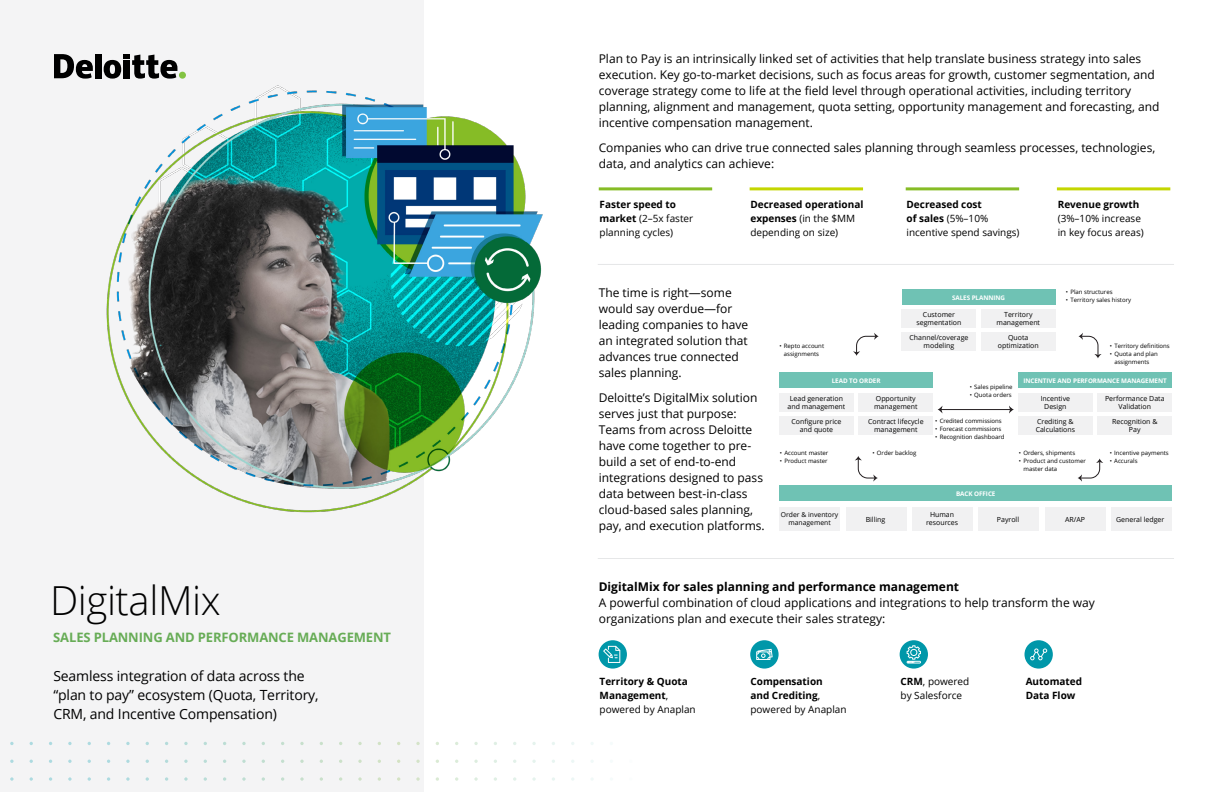
<style>
.page{position:relative;width:1224px;height:792px;background:#fff}
.page>*{position:absolute;margin:0;border:0;box-sizing:border-box;transform-origin:0 0}
.t1{font:300 40px "Open Sans";letter-spacing:-.01em;color:#000}
.t2{font:14px/19px "Open Sans";letter-spacing:-.01em;color:#000}
.t3{font:700 13px "Open Sans";letter-spacing:-.01em;color:#67ac56}
.t4{font:12px/16px "Open Sans";color:#000}
.t5{font:700 12px "Open Sans";color:#000}
.t6{font:700 10px/14px "Open Sans";color:#000}
.t7{font:10px/14px "Open Sans";color:#000}
.t8{font:7px/8px "Open Sans";color:#000;text-align:center}
.t9{font:6.8px/8px "Open Sans";color:#000;text-align:center}
.t10{font:700 6.3px "Open Sans";letter-spacing:-.01em;color:#fff}
.t11{font:6px/8px "Open Sans";color:#000}
.s1{font-weight:700}
.s2{font-weight:400}
</style>
<div class="page">
<div style="left:0;top:0;width:423px;height:792px;background:#f1f1f2"></div>
<img style="left:95px;top:30px;width:448px;height:527px">
<div style="left:179px;top:72px;width:7px;height:7px;background:#82c342;border-radius:50%"></div>
<div style="left:95px;top:54px;width:6px;height:24px;background:#000"></div>
<svg style="left:104px;top:54px;width:73px;height:25px"></svg>
<svg style="left:54px;top:54px;width:39px;height:25px"></svg>
<img style="left:204px;top:742px;width:254px;height:21px">
<img style="left:474px;top:742px;width:120px;height:39px">
<img style="left:10px;top:742px;width:178px;height:39px">
<hr style="left:599px;top:187px;width:113px;height:3px;background:#86bc25">
<hr style="left:906px;top:187px;width:113px;height:3px;background:#86bc25">
<hr style="left:598px;top:264px;width:576px;height:1px;background:#e6e7e8">
<hr style="left:598px;top:558px;width:576px;height:1px;background:#e6e7e8">
<hr style="left:750px;top:187px;width:113px;height:3px;background:#c4d600">
<hr style="left:1057px;top:187px;width:113px;height:3px;background:#c4d600">
<svg style="left:853px;top:333px;width:26px;height:23px"></svg>
<svg style="left:1078px;top:459px;width:25px;height:23px"></svg>
<svg style="left:855px;top:456px;width:23px;height:26px"></svg>
<svg style="left:1078px;top:333px;width:24px;height:25px"></svg>
<div style="left:902px;top:290px;width:153px;height:15px;background:#6fc2b4"></div>
<div style="left:779px;top:373px;width:154px;height:15px;background:#6fc2b4"></div>
<div style="left:779px;top:486px;width:393px;height:15px;background:#6fc2b4"></div>
<div style="left:1018px;top:373px;width:154px;height:15px;background:#6fc2b4"></div>
<div style="left:902px;top:309px;width:74px;height:19px;background:#f1f1f2"></div>
<div style="left:779px;top:393px;width:75px;height:19px;background:#f1f1f2"></div>
<div style="left:779px;top:507px;width:61px;height:24px;background:#f1f1f2"></div>
<div style="left:846px;top:507px;width:60px;height:24px;background:#f1f1f2"></div>
<div style="left:979px;top:507px;width:60px;height:24px;background:#f1f1f2"></div>
<div style="left:912px;top:507px;width:61px;height:24px;background:#f1f1f2"></div>
<div style="left:1045px;top:507px;width:61px;height:24px;background:#f1f1f2"></div>
<div style="left:1111px;top:507px;width:61px;height:24px;background:#f1f1f2"></div>
<div style="left:1018px;top:393px;width:74px;height:19px;background:#f1f1f2"></div>
<div style="left:981px;top:309px;width:74px;height:19px;background:#f1f1f2"></div>
<div style="left:859px;top:393px;width:74px;height:19px;background:#f1f1f2"></div>
<div style="left:1098px;top:393px;width:74px;height:19px;background:#f1f1f2"></div>
<div style="left:902px;top:332px;width:74px;height:19px;background:#f1f1f2"></div>
<div style="left:779px;top:416px;width:75px;height:19px;background:#f1f1f2"></div>
<div style="left:1018px;top:416px;width:74px;height:19px;background:#f1f1f2"></div>
<div style="left:981px;top:332px;width:74px;height:19px;background:#f1f1f2"></div>
<div style="left:859px;top:416px;width:74px;height:19px;background:#f1f1f2"></div>
<div style="left:1098px;top:416px;width:74px;height:19px;background:#f1f1f2"></div>
<hr style="left:941px;top:409px;width:70px;height:1px;background:#241f21">
<svg style="left:938px;top:406px;width:4px;height:7px"></svg>
<svg style="left:1009px;top:406px;width:5px;height:7px"></svg>
<svg style="left:599px;top:640px;width:28px;height:29px"></svg>
<svg style="left:750px;top:640px;width:29px;height:29px"></svg>
<svg style="left:1024px;top:640px;width:29px;height:29px"></svg>
<svg style="left:900px;top:640px;width:28px;height:29px"></svg>
<h1 class="t1" style="left:50px;top:573px;width:172px">DigitalMix</h1>
<p class="t3" style="left:53px;top:628px;width:339px">SALES PLANNING AND PERFORMANCE MANAGEMENT</p>
<p class="t2" style="left:53px;top:666px;width:267px">Seamless integration of data across the “plan to pay” ecosystem (Quota, Territory,<br>CRM, and Incentive Compensation)</p>
<p class="t4" style="left:599px;top:51px;width:562px">Plan to Pay is an intrinsically linked set of activities that help translate business strategy into sales execution. Key go-to-market decisions, such as focus areas for growth, customer segmentation, and coverage strategy come to life at the field level through operational activities, including territory planning, alignment and management, quota setting, opportunity management and forecasting, and incentive compensation management.</p>
<p class="t4" style="left:599px;top:139px;width:558px">Companies who can drive true connected sales planning through seamless processes, technologies, data, and analytics can achieve:</p>
<p class="t7" style="left:600px;top:197px;width:95px"><span class="s1">Faster speed to market</span> (2–5x faster planning cycles)</p>
<p class="t6" style="left:750px;top:197px;width:114px">Decreased operational expenses <span class="s2">(in the $MM depending on size)</span></p>
<p class="t7" style="left:907px;top:197px;width:115px"><span class="s1">Decreased cost<br>of sales</span> (5%–10% incentive spend savings)</p>
<p class="t6" style="left:1058px;top:197px;width:83px">Revenue growth</p>
<p class="t7" style="left:1058px;top:211px;width:88px">(3%–10% increase in key focus areas)</p>
<p class="t4" style="left:599px;top:284px;width:151px">The time is right—some would say overdue—for leading companies to have an integrated solution that advances true connected sales planning.</p>
<p class="t4" style="left:599px;top:389px;width:168px">Deloitte’s DigitalMix solution serves just that purpose:<br>Teams from across Deloitte have come together to pre&shy;build a set of end-to-end integrations designed to pass data between best-in-class cloud-based sales planning, pay, and execution platforms.</p>
<p class="t11" style="left:779px;top:342px;width:46px;text-align:center">• Repto account assignments</p>
<p class="t10" style="left:832px;top:376px;width:50px">LEAD TO ORDER</p>
<p class="t10" style="left:952px;top:293px;width:55px">SALES PLANNING</p>
<p class="t8" style="left:916px;top:310px;width:46px">Customer segmentation</p>
<p class="t8" style="left:909px;top:333px;width:60px">Channel/coverage modeling</p>
<p class="t8" style="left:997px;top:310px;width:45px">Territory management</p>
<p class="t8" style="left:998px;top:333px;width:42px">Quota optimization</p>
<p class="t11" style="left:1066px;top:288px;width:48px">• Plan structures</p>
<p class="t11" style="left:1066px;top:296px;width:67px">• Territory sales history</p>
<p class="t11" style="left:1110px;top:342px;width:61px">• Territory definitions</p>
<p class="t11" style="left:1114px;top:350px;width:45px;text-indent:-4px">• Quota and plan assignments</p>
<p class="t10" style="left:1023px;top:376px;width:145px">INCENTIVE AND PERFORMANCE MANAGEMENT</p>
<p class="t8" style="left:788px;top:394px;width:59px">Lead generation and management</p>
<p class="t8" style="left:791px;top:417px;width:52px">Configure price and quote</p>
<p class="t11" style="left:970px;top:383px;width:44px">• Sales pipeline</p>
<p class="t11" style="left:970px;top:391px;width:43px">• Quota orders</p>
<p class="t11" style="left:935px;top:416px;width:68px">• Credited commissions</p>
<p class="t11" style="left:935px;top:424px;width:68px">• Forecast commissions</p>
<p class="t11" style="left:935px;top:432px;width:71px">• Recognition dashboard</p>
<p class="t8" style="left:874px;top:394px;width:45px;text-align:left">Opportunity management</p>
<p class="t8" style="left:1105px;top:394px;width:61px">Performance Data<br>Validation</p>
<p class="t8" style="left:1041px;top:394px;width:31px">Incentive<br>Design</p>
<p class="t8" style="left:868px;top:417px;width:57px">Contract lifecycle management</p>
<p class="t8" style="left:1112px;top:417px;width:47px">Recognition &amp;<br>Pay</p>
<p class="t8" style="left:1036px;top:417px;width:41px;text-align:left">Crediting &amp;<br>Calculations</p>
<p class="t11" style="left:780px;top:448px;width:50px">• Account master</p>
<p class="t11" style="left:780px;top:456px;width:49px">• Product master</p>
<p class="t11" style="left:872px;top:448px;width:46px">• Order backlog</p>
<p class="t11" style="left:1019px;top:448px;width:58px">• Orders, shipments</p>
<p class="t11" style="left:1023px;top:456px;width:64px;text-indent:-4px">• Product and customer master data</p>
<p class="t11" style="left:1110px;top:448px;width:60px">• Incentive payments</p>
<p class="t11" style="left:1110px;top:456px;width:29px">• Accurals</p>
<p class="t10" style="left:956px;top:489px;width:41px">BACK OFFICE</p>
<p class="t9" style="left:781px;top:511px;width:59px">Order &amp; inventory management</p>
<p class="t8" style="left:866px;top:515px;width:21px">Billing</p>
<p class="t8" style="left:926px;top:511px;width:34px">Human resources</p>
<p class="t8" style="left:997px;top:515px;width:24px">Payroll</p>
<p class="t8" style="left:1065px;top:515px;width:21px">AR/AP</p>
<p class="t8" style="left:1116px;top:515px;width:50px">General ledger</p>
<p class="t5" style="left:599px;top:578px;width:362px">DigitalMix for sales planning and performance management</p>
<p class="t4" style="left:599px;top:594px;width:498px">A powerful combination of cloud applications and integrations to help transform the way organizations plan and execute their sales strategy:</p>
<p class="t6" style="left:600px;top:675px;width:98px">Territory &amp; Quota<br>Management<span class="s2">, powered by Anaplan</span></p>
<p class="t6" style="left:750px;top:675px;width:98px">Compensation<br>and Crediting<span class="s2">, powered by Anaplan</span></p>
<p class="t7" style="left:901px;top:675px;width:70px"><span class="s1">CRM</span>, powered by Salesforce</p>
<p class="t6" style="left:1026px;top:675px;width:58px">Automated<br>Data Flow</p>
</div>
